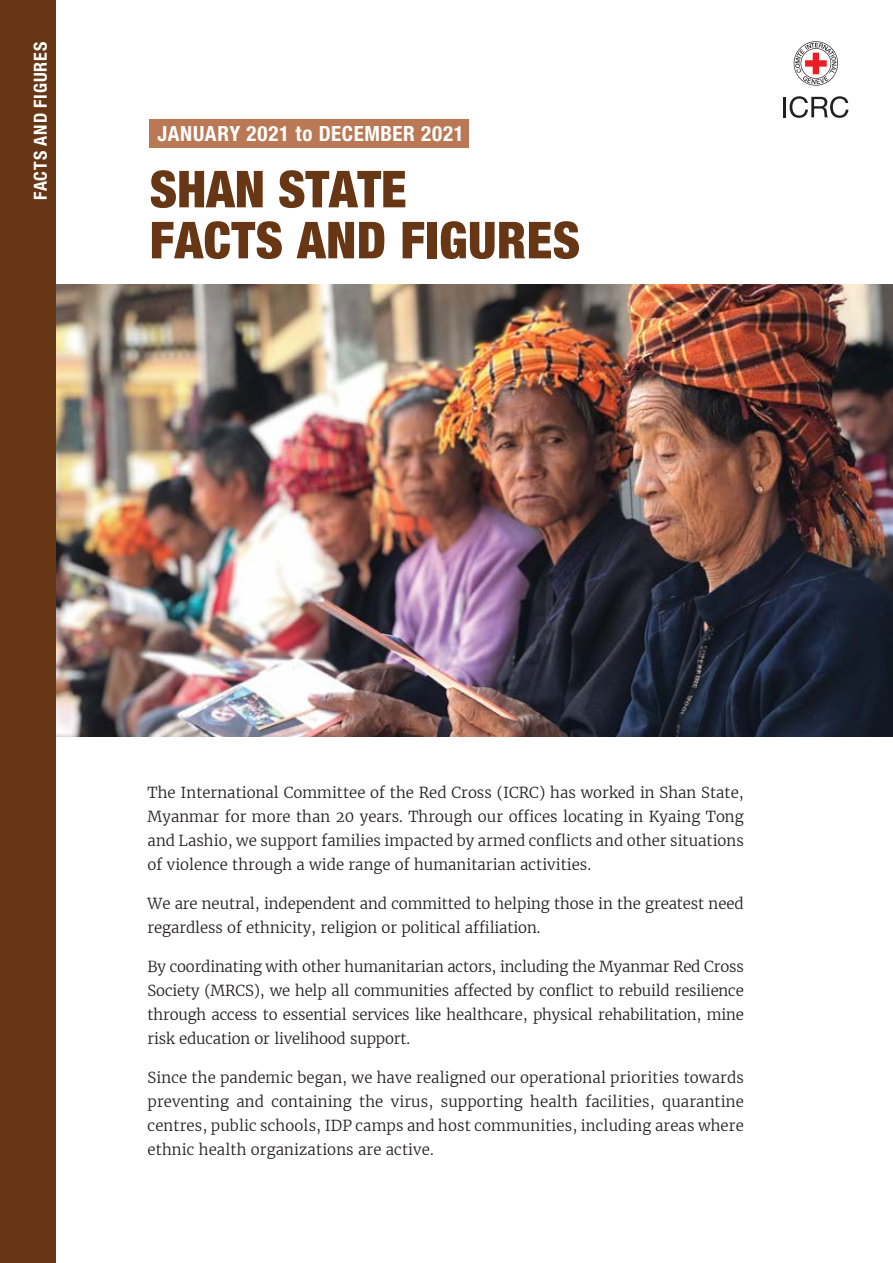
<style>
.page{position:relative;width:893px;height:1263px;background:#fff}
.page>*{position:absolute;margin:0;border:0;box-sizing:border-box;transform-origin:0 0}
.t1{font:900 condensed 51px/51px "Helvetica Neue LT Std";letter-spacing:.01em;color:#673715}
.t2{font:700 condensed 21px "Helvetica Neue LT Std";letter-spacing:.03em;color:#fff}
.t3{font:700 condensed 18px "Helvetica Neue LT Std";letter-spacing:.05em;color:#fff}
.t4{font:300 15px/24px "Merriweather";letter-spacing:-.005em;color:#231f20;text-align:justify}
</style>
<div class="page">
<img style="left:55px;top:284px;width:838px;height:452px">
<div style="left:0;top:0;width:55px;height:1263px;background:#673715"></div>
<div style="left:150px;top:119px;width:319px;height:28px;background:#ba7854"></div>
<svg style="left:794px;top:41px;width:44px;height:45px"></svg>
<hr style="left:783px;top:97px;width:3px;height:20px;background:#231f20">
<svg style="left:790px;top:96px;width:58px;height:22px"></svg>
<p class="t3" style="left:29px;top:200px;width:160px;rotate:-90deg">FACTS AND FIGURES</p>
<h2 class="t2" style="left:158px;top:121px;width:308px">JANUARY 2021 to DECEMBER 2021</h2>
<h1 class="t1" style="left:150px;top:163px;width:432px">SHAN STATE<br>FACTS AND FIGURES</h1>
<p class="t4" style="left:148px;top:780px;width:598px">The International Committee of the Red Cross (ICRC) has worked in Shan State, Myanmar for more than 20 years. Through our offices locating in Kyaing Tong and Lashio, we support families impacted by armed conflicts and other situations of violence through a wide range of humanitarian activities.</p>
<p class="t4" style="left:148px;top:891px;width:597px">We are neutral, independent and committed to helping those in the greatest need regardless of ethnicity, religion or political affiliation.</p>
<p class="t4" style="left:148px;top:954px;width:598px">By coordinating with other humanitarian actors, including the Myanmar Red Cross Society (MRCS), we help all communities affected by conflict to rebuild resilience through access to essential services like healthcare, physical rehabilitation, mine risk education or livelihood support.</p>
<p class="t4" style="left:148px;top:1065px;width:598px">Since the pandemic began, we have realigned our operational priorities towards preventing and containing the virus, supporting health facilities, quarantine centres, public schools, IDP camps and host communities, including areas where ethnic health organizations are active.</p>
</div>
